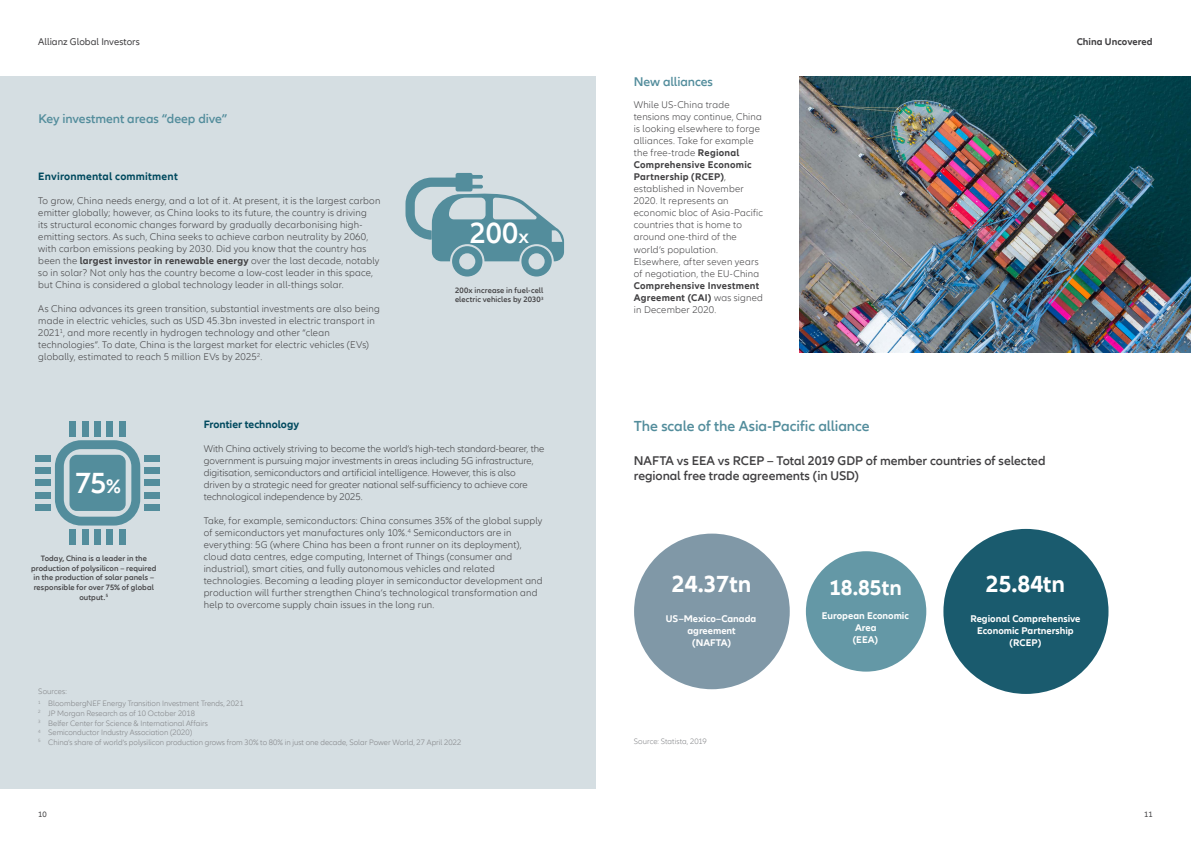
<style>
.page{position:relative;width:1191px;height:842px;background:#fff}
.page>*{position:absolute;margin:0;border:0;box-sizing:border-box;transform-origin:0 0}
.t1{font:600 30px "Allianz Neo";color:#fff}
.t2{font:700 24px "Allianz Neo";color:#fff}
.t3{font:700 22px "Allianz Neo";color:#fff}
.t4{font:600 15px "Allianz Neo";letter-spacing:-.005em;color:#538d9c}
.t5{font:600 13px/15.6px "Allianz Neo";letter-spacing:-.005em;color:#414042}
.t6{font:600 13px "Allianz Neo";letter-spacing:-.005em;color:#538d9c}
.t7{font:700 11px "Allianz Neo";letter-spacing:.01em;color:#00495e}
.t8{font:300 10px/12px "Allianz Neo";letter-spacing:.02em;color:#414042}
.t9{font:300 10px/12px "Allianz Neo";color:#414042}
.t10{font:700 10px/12px "Allianz Neo";color:#fff;text-align:center}
.t11{font:700 10px/12px "Allianz Neo";letter-spacing:.025em;color:#414042}
.t12{font:10px "Allianz Neo";color:#414042}
.t13{font:700 10px "Allianz Neo";letter-spacing:.005em;color:#414042}
.t14{font:300 8px/9.6px "Allianz Neo";color:#808285}
.t15{font:600 8px/9.6px "Allianz Neo";letter-spacing:.01em;color:#414042}
.t16{font:8px "Allianz Neo";color:#414042}
.s1{font-weight:700}
.s2{font-size:20px}
.s3{font-weight:300}
</style>
<div class="page">
<div style="left:0;top:77px;width:595px;height:712px;background:#d5dee2"></div>
<svg style="left:405px;top:173px;width:159px;height:104px"></svg>
<svg style="left:55px;top:440px;width:85px;height:85px"></svg>
<div style="left:69px;top:421px;width:7px;height:15px;background:#538d9c"></div>
<div style="left:119px;top:421px;width:7px;height:15px;background:#538d9c"></div>
<div style="left:107px;top:421px;width:6px;height:15px;background:#538d9c"></div>
<div style="left:94px;top:421px;width:7px;height:15px;background:#538d9c"></div>
<div style="left:82px;top:421px;width:7px;height:15px;background:#538d9c"></div>
<div style="left:69px;top:530px;width:7px;height:15px;background:#538d9c"></div>
<div style="left:119px;top:530px;width:7px;height:15px;background:#538d9c"></div>
<div style="left:107px;top:530px;width:6px;height:15px;background:#538d9c"></div>
<div style="left:94px;top:530px;width:7px;height:15px;background:#538d9c"></div>
<div style="left:82px;top:530px;width:7px;height:15px;background:#538d9c"></div>
<div style="left:144px;top:455px;width:15px;height:7px;background:#538d9c"></div>
<div style="left:144px;top:504px;width:15px;height:7px;background:#538d9c"></div>
<div style="left:144px;top:492px;width:15px;height:7px;background:#538d9c"></div>
<div style="left:144px;top:479px;width:15px;height:7px;background:#538d9c"></div>
<div style="left:144px;top:467px;width:15px;height:7px;background:#538d9c"></div>
<div style="left:36px;top:455px;width:15px;height:7px;background:#538d9c"></div>
<div style="left:36px;top:504px;width:15px;height:7px;background:#538d9c"></div>
<div style="left:36px;top:492px;width:15px;height:7px;background:#538d9c"></div>
<div style="left:36px;top:479px;width:15px;height:7px;background:#538d9c"></div>
<div style="left:36px;top:467px;width:15px;height:7px;background:#538d9c"></div>
<img style="left:799px;top:77px;width:392px;height:275px">
<div style="left:943px;top:529px;width:165px;height:165px;background:#1a5b6e;border-radius:50%"></div>
<div style="left:806px;top:551px;width:120px;height:121px;background:#6498a6;border-radius:50%"></div>
<div style="left:634px;top:534px;width:155px;height:155px;background:#8098a7;border-radius:50%"></div>
<p class="t12" style="left:38px;top:36px;width:103px">Allianz Global Investors</p>
<p class="t13" style="left:1076px;top:36px;width:77px">China Uncovered</p>
<h3 class="t6" style="left:38px;top:112px;width:190px">Key investment areas “deep dive”</h3>
<p class="t7" style="left:38px;top:170px;width:141px">Environmental commitment</p>
<p class="t8" style="left:38px;top:195px;width:344px">To grow, China needs energy, and a lot of it. At present, it is the largest carbon emitter globally; however, as China looks to its future, the country is driving<br>its structural economic changes forward by gradually decarbonising high&shy;emitting sectors. As such, China seeks to achieve carbon neutrality by 2060, with carbon emissions peaking by 2030. Did you know that the country has been the <span class="s1">largest investor in renewable energy</span> over the last decade, notably so in solar? Not only has the country become a low-cost leader in this space, but China is considered a global technology leader in all-things solar.</p>
<p class="t8" style="left:38px;top:303px;width:343px">As China advances its green transition, substantial investments are also being made in electric vehicles, such as USD 45.3bn invested in electric transport in 2021<sup>1</sup>, and more recently in hydrogen technology and other “clean technologies”. To date, China is the largest market for electric vehicles (EVs) globally, estimated to reach 5 million EVs by 2025<sup>2</sup>.</p>
<h1 class="t1" style="left:470px;top:215px;width:60px">200<span class="s2">x</span></h1>
<p class="t15" style="left:455px;top:286px;width:90px">200x increase in fuel-cell electric vehicles by 2030<sup>3</sup></p>
<h1 class="t1" style="left:75px;top:466px;width:47px">75<span class="s2">%</span></h1>
<p class="t15" style="left:31px;top:554px;width:127px;text-align:center">Today, China is a leader in the production of polysilicon – required in the production of solar panels – responsible for over 75% of global output.<sup>5</sup></p>
<p class="t7" style="left:204px;top:418px;width:97px">Frontier technology</p>
<p class="t9" style="left:204px;top:443px;width:342px">With China actively striving to become the world’s high-tech standard-bearer, the government is pursuing major investments in areas including 5G infrastructure, digitisation, semiconductors and artificial intelligence. However, this is also driven by a strategic need for greater national self-sufficiency to achieve core technological independence by 2025.</p>
<p class="t8" style="left:204px;top:515px;width:340px">Take, for example, semiconductors: China consumes 35% of the global supply of semiconductors yet manufactures only 10%.<sup>4</sup> Semiconductors are in everything: 5G (where China has been a front runner on its deployment), cloud data centres, edge computing, Internet of Things (consumer and industrial), smart cities, and fully autonomous vehicles and related technologies. Becoming a leading player in semiconductor development and production will further strengthen China’s technological transformation and help to overcome supply chain issues in the long run.</p>
<p class="t14" style="left:38px;top:685px;width:207px;line-height:12.4px">Sources:<br><sup>1</sup> BloombergNEF Energy Transition Investment Trends, 2021</p>
<p class="t14" style="left:38px;top:709px;width:424px"><sup>2</sup> JP Morgan Research as of 10 October 2018<br><sup>3</sup> Belfer Center for Science &amp; International Affairs<br><sup>4</sup> Semiconductor Industry Association (2020)<br><sup>5</sup> China’s share of world’s polysilicon production grows from 30% to 80% in just one decade, Solar Power World, 27 April 2022</p>
<h3 class="t6" style="left:634px;top:75px;width:81px">New alliances</h3>
<p class="t8" style="left:634px;top:99px;width:131px">While US-China trade tensions may continue, China is looking elsewhere to forge alliances. Take for example the free-trade <span class="s1">Regional<br>Comprehensive Economic<br>Partnership (RCEP)</span>, established in November<br>2020. It represents an economic bloc of Asia-Pacific countries that is home to around one-third of the world’s population.<br>Elsewhere, after seven years of negotiation, the EU-China</p>
<p class="t11" style="left:634px;top:279px;width:131px">Comprehensive Investment<br>Agreement (CAI) <span class="s3">was signed in December 2020.</span></p>
<h3 class="t4" style="left:634px;top:417px;width:237px">The scale of the Asia-Pacific alliance</h3>
<h3 class="t5" style="left:634px;top:453px;width:413px">NAFTA vs EEA vs RCEP – Total 2019 GDP of member countries of selected regional free trade agreements (in USD)</h3>
<h2 class="t2" style="left:672px;top:570px;width:81px">24.37tn</h2>
<p class="t10" style="left:666px;top:613px;width:92px">US–Mexico–Canada agreement<br>(NAFTA)</p>
<p class="t14" style="left:634px;top:737px;width:74px">Source: Statista, 2019</p>
<h3 class="t3" style="left:829px;top:575px;width:74px">18.85tn</h3>
<p class="t10" style="left:822px;top:610px;width:89px">European Economic<br>Area<br>(EEA)</p>
<h2 class="t2" style="left:985px;top:570px;width:81px">25.84tn</h2>
<p class="t10" style="left:970px;top:613px;width:112px">Regional Comprehensive<br>Economic Partnership (RCEP)</p>
<p class="t16" style="left:38px;top:810px;width:10px">10</p>
<p class="t16" style="left:1144px;top:810px;width:10px">11</p>
</div>
